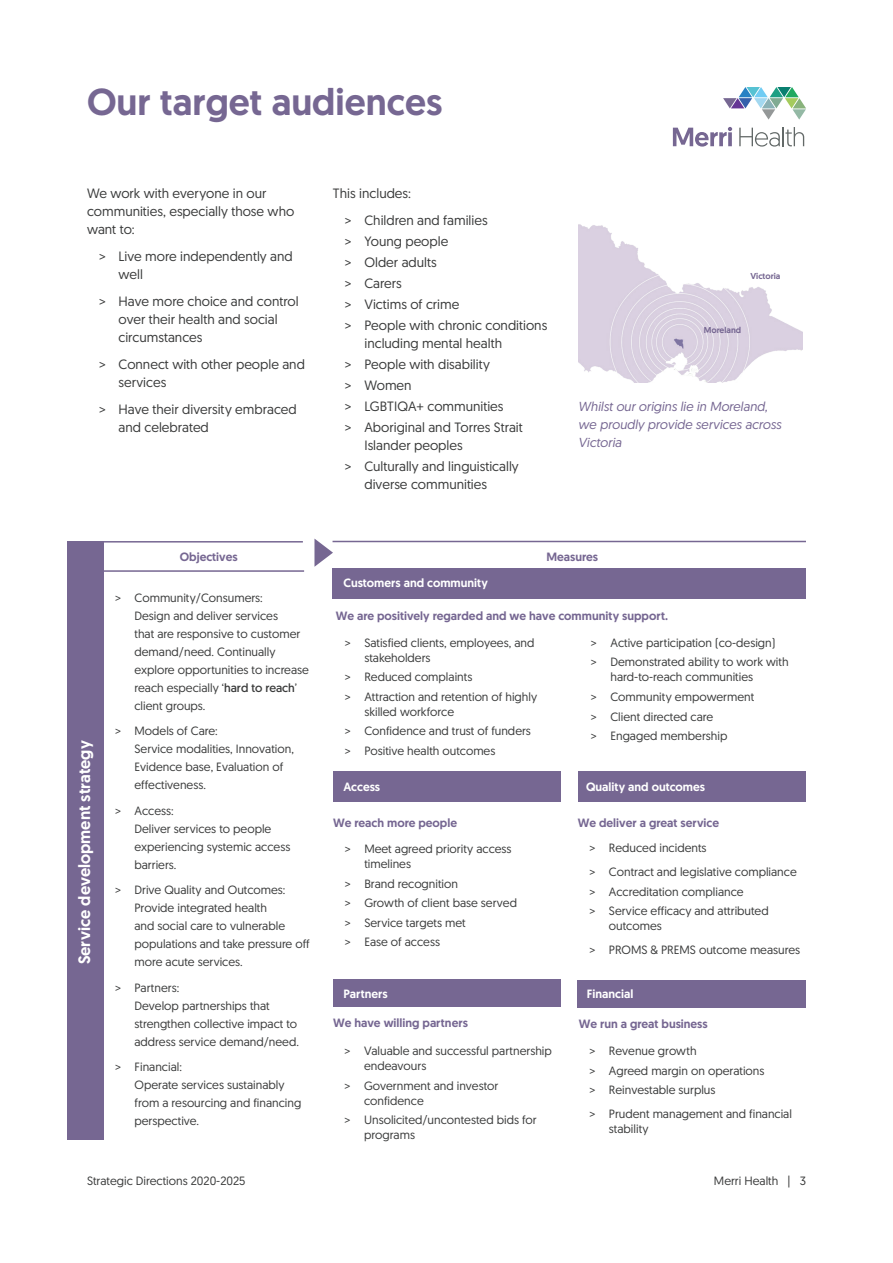
<style>
.page{position:relative;width:893px;height:1263px;background:#fff}
.page>*{position:absolute;margin:0;border:0;box-sizing:border-box;transform-origin:0 0}
.t1{font:500 37.5px "Geomanist";color:#766792}
.t2{font:500 16.5px "Geomanist";color:#fff}
.t3{font:13.5px/18px "Geomanist";color:#3a3b3b}
.t4{font:13.5px "Geomanist";color:#3a3b3a}
.t5{font:italic 13.05px/18px "Geomanist";color:#766792}
.t6{font:12px/18px "Geomanist";color:#3a3b3b}
.t7{font:500 12px "Geomanist";color:#766792}
.t8{font:500 12px "Geomanist";color:#fff}
.t9{font:500 8.55px "Geomanist";color:#766792}
.s1{font-style:inherit}
</style>
<div class="page">
<div style="left:333px;top:568px;width:473px;height:31px;background:#766792"></div>
<div style="left:68px;top:542px;width:36px;height:598px;background:#766792"></div>
<hr style="left:68px;top:541px;width:235px;height:1px;background:#766792">
<svg style="left:314px;top:539px;width:19px;height:28px"></svg>
<hr style="left:91px;top:570px;width:213px;height:2px;background:#766792">
<hr style="left:333px;top:541px;width:473px;height:1px;background:#766792">
<div style="left:333px;top:771px;width:227px;height:30px;background:#766792"></div>
<div style="left:579px;top:771px;width:227px;height:31px;background:#766792"></div>
<div style="left:333px;top:980px;width:227px;height:27px;background:#766792"></div>
<div style="left:578px;top:980px;width:228px;height:27px;background:#766792"></div>
<img style="left:578px;top:224px;width:225px;height:158px">
<svg style="left:673px;top:127px;width:59px;height:20px"></svg>
<svg style="left:739px;top:127px;width:65px;height:20px"></svg>
<svg style="left:723px;top:87px;width:83px;height:33px"></svg>
<h1 class="t1" style="left:87px;top:77px;width:357px">Our target audiences</h1>
<p class="t3" style="left:87px;top:184px;width:209px">We work with everyone in our communities, especially those who want to:</p>
<p class="t3" style="left:118px;top:247px;width:176px;text-indent:-19px">&gt; Live more independently and well</p>
<p class="t3" style="left:118px;top:292px;width:182px;text-indent:-19px">&gt; Have more choice and control over their health and social circumstances</p>
<p class="t3" style="left:118px;top:355px;width:188px;text-indent:-19px">&gt; Connect with other people and services</p>
<p class="t3" style="left:118px;top:400px;width:180px;text-indent:-19px">&gt; Have their diversity embraced and celebrated</p>
<p class="t3" style="left:345px;top:179px;width:144px;line-height:27px;text-indent:-12px">This includes:<br>&gt; Children and families</p>
<p class="t3" style="left:345px;top:230px;width:204px;line-height:21px">&gt; Young people<br>&gt; Older adults<br>&gt; Carers<br>&gt; Victims of crime<br>&gt; People with chronic conditions</p>
<p class="t4" style="left:364px;top:334px;width:139px">including mental health</p>
<p class="t3" style="left:345px;top:353px;width:179px;line-height:21px">&gt; People with disability<br>&gt; Women<br>&gt; LGBTIQA+ communities<br>&gt; Aboriginal and Torres Strait</p>
<p class="t4" style="left:364px;top:436px;width:100px">Islander peoples</p>
<p class="t3" style="left:364px;top:457px;width:156px;text-indent:-19px">&gt; Culturally and linguistically diverse communities</p>
<p class="t9" style="left:750px;top:270px;width:32px">Victoria</p>
<p class="t9" style="left:704px;top:325px;width:39px">Moreland</p>
<p class="t5" style="left:578px;top:397px;width:204px">Whilst our origins lie in Moreland, we proudly provide services across<br>Victoria</p>
<h2 class="t2" style="left:73px;top:964px;width:225px;rotate:-90deg">Service development strategy</h2>
<p class="t7" style="left:180px;top:549px;width:59px">Objectives</p>
<p class="t6" style="left:135px;top:588px;width:176px;text-indent:-20px">&gt; Community/Consumers:<br>Design and deliver services<br>that are responsive to customer demand/need. Continually explore opportunities to increase reach especially ‘<span class="s1">hard to reach</span>’ client groups.</p>
<p class="t6" style="left:135px;top:722px;width:161px;text-indent:-20px">&gt; Models of Care:<br>Service modalities, Innovation,<br>Evidence base, Evaluation of effectiveness.</p>
<p class="t6" style="left:135px;top:801px;width:157px;text-indent:-20px">&gt; Access:<br>Deliver services to people experiencing systemic access barriers.</p>
<p class="t6" style="left:135px;top:881px;width:177px;text-indent:-20px">&gt; Drive Quality and Outcomes:<br>Provide integrated health<br>and social care to vulnerable populations and take pressure off more acute services.</p>
<p class="t6" style="left:135px;top:978px;width:166px;text-indent:-20px">&gt; Partners:<br>Develop partnerships that strengthen collective impact to address service demand/need.</p>
<p class="t6" style="left:135px;top:1058px;width:168px;text-indent:-20px">&gt; Financial:<br>Operate services sustainably from a resourcing and financing perspective.</p>
<p class="t8" style="left:343px;top:574px;width:146px">Customers and community</p>
<p class="t7" style="left:546px;top:549px;width:53px">Measures</p>
<p class="t7" style="left:336px;top:608px;width:334px">We are positively regarded and we have community support.</p>
<p class="t6" style="left:364px;top:634px;width:172px;line-height:15px;text-indent:-20px">&gt; Satisfied clients, employees, and stakeholders</p>
<p class="t6" style="left:345px;top:667px;width:194px;line-height:19.5px">&gt; Reduced complaints<br>&gt; Attraction and retention of highly</p>
<p class="t6" style="left:345px;top:701px;width:188px;line-height:19.5px;text-indent:20px">skilled workforce<br>&gt; Confidence and trust of funders &gt; Positive health outcomes</p>
<p class="t6" style="left:591px;top:633px;width:199px;line-height:19.5px">&gt; Active participation (co-design)<br>&gt; Demonstrated ability to work with</p>
<p class="t6" style="left:591px;top:667px;width:165px;line-height:19.5px;text-indent:20px">hard-to-reach communities &gt; Community empowerment &gt; Client directed care<br>&gt; Engaged membership</p>
<p class="t8" style="left:343px;top:778px;width:38px">Access</p>
<p class="t8" style="left:586px;top:779px;width:121px">Quality and outcomes</p>
<p class="t7" style="left:333px;top:814px;width:125px">We reach more people</p>
<p class="t7" style="left:578px;top:815px;width:143px">We deliver a great service</p>
<p class="t6" style="left:364px;top:841px;width:149px;line-height:15px;text-indent:-20px">&gt; Meet agreed priority access timelines</p>
<p class="t6" style="left:345px;top:873px;width:174px;line-height:19.5px">&gt; Brand recognition<br>&gt; Growth of client base served &gt; Service targets met<br>&gt; Ease of access</p>
<p class="t6" style="left:589px;top:836px;width:209px;line-height:24px">&gt; Reduced incidents<br>&gt; Contract and legislative compliance</p>
<p class="t6" style="left:589px;top:881px;width:181px;line-height:19.5px">&gt; Accreditation compliance<br>&gt; Service efficacy and attributed</p>
<p class="t6" style="left:589px;top:914px;width:212px;line-height:24px;text-indent:20px">outcomes<br>&gt; PROMS &amp; PREMS outcome measures</p>
<p class="t8" style="left:343px;top:985px;width:46px">Partners</p>
<p class="t8" style="left:587px;top:986px;width:48px">Financial</p>
<p class="t7" style="left:333px;top:1015px;width:136px">We have willing partners</p>
<p class="t7" style="left:579px;top:1016px;width:130px">We run a great business</p>
<p class="t6" style="left:364px;top:1043px;width:189px;line-height:15px;text-indent:-20px">&gt; Valuable and successful partnership endeavours</p>
<p class="t6" style="left:364px;top:1077px;width:136px;line-height:15px;text-indent:-20px">&gt; Government and investor confidence</p>
<p class="t6" style="left:364px;top:1112px;width:174px;line-height:15px;text-indent:-20px">&gt; Unsolicited/uncontested bids for programs</p>
<p class="t6" style="left:589px;top:1041px;width:177px;line-height:19.5px">&gt; Revenue growth<br>&gt; Agreed margin on operations &gt; Reinvestable surplus</p>
<p class="t6" style="left:609px;top:1106px;width:185px;line-height:15px;text-indent:-20px">&gt; Prudent management and financial stability</p>
<p class="t6" style="left:87px;top:1171px;width:160px">Strategic Directions 2020-2025</p>
<p class="t6" style="left:714px;top:1171px;width:94px">Merri Health | 3</p>
</div>
